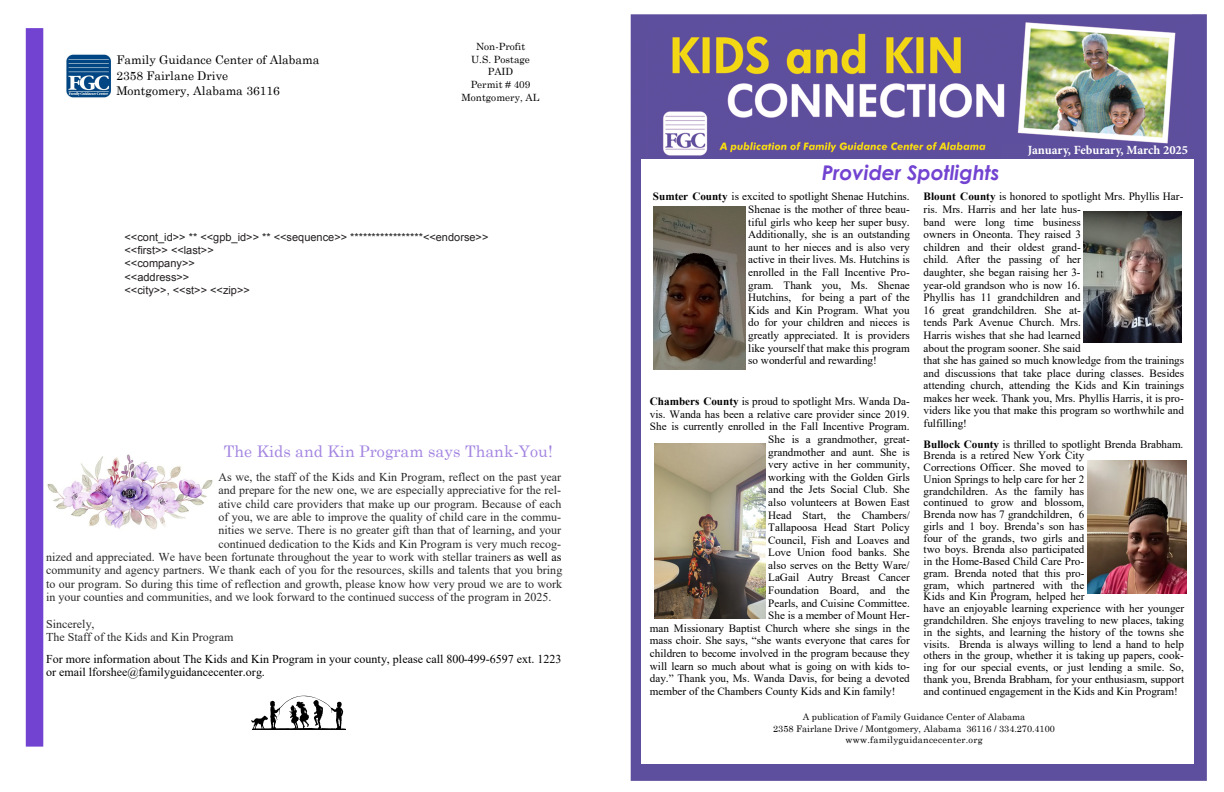
<style>
.page{position:relative;width:1224px;height:792px;background:#fff}
.page>*{position:absolute;margin:0;border:0;box-sizing:border-box;transform-origin:0 0}
.t1{font:italic 700 20.2px "Century Gothic";color:#7243d1}
.t2{font:16px "Century Schoolbook";color:#a385e1}
.t3{font:700 12.5px "Minion Pro";letter-spacing:-.005em;color:#fff}
.t4{font:12px/13.4px "Times New Roman";color:#292929}
.t5{font:12px/13.3px "Times New Roman";color:#000}
.t6{font:12px/15.2px "Century Schoolbook";color:#000}
.t7{font:11.2px "Times New Roman";color:#000}
.t8{font:11.1px/12.6px "Times New Roman";color:#000}
.t9{font:11px "Arial";color:#231f20}
.t10{font:10px/12.7px "Century Schoolbook";color:#000;text-align:center}
.t11{font:9.1px/11.5px "Century Schoolbook";letter-spacing:.005em;color:#000;text-align:center}
.s1{color:#000}
.s2{font-weight:700}
</style>
<div class="page">
<div style="left:26px;top:28px;width:17px;height:719px;background:#7243d1"></div>
<svg style="left:251px;top:696px;width:95px;height:33px"></svg>
<hr style="left:252px;top:729px;width:94px;height:1px;background:#000">
<img style="left:67px;top:54px;width:44px;height:44px">
<img style="left:47px;top:454px;width:166px;height:76px">
<img style="left:630px;top:14px;width:577px;height:767px">
<div style="left:1033px;top:144px;width:139px;height:16px;background:#5e4f9d"></div>
<div style="left:642px;top:160px;width:552px;height:604px;background:#fff"></div>
<img style="left:654px;top:207px;width:91px;height:162px">
<img style="left:655px;top:443px;width:110px;height:176px">
<img style="left:1083px;top:212px;width:99px;height:130px">
<img style="left:1087px;top:461px;width:99px;height:132px">
<p class="t6" style="left:116px;top:52px;width:205px">Family Guidance Center of Alabama<br>2358 Fairlane Drive<br>Montgomery, Alabama 36116</p>
<p class="t10" style="left:462px;top:39px;width:79px">Non-Profit<br>U.S. Postage<br>PAID<br>Permit # 409<br>Montgomery, AL</p>
<p class="t9" style="left:125px;top:230px;width:365px">&lt;&lt;cont_id&gt;&gt; ** &lt;&lt;gpb_id&gt;&gt; ** &lt;&lt;sequence&gt;&gt; *****************&lt;&lt;endorse&gt;&gt;</p>
<p class="t9" style="left:125px;top:243px;width:91px">&lt;&lt;first&gt;&gt; &lt;&lt;last&gt;&gt;</p>
<p class="t9" style="left:125px;top:256px;width:72px">&lt;&lt;company&gt;&gt;</p>
<p class="t9" style="left:125px;top:269px;width:66px">&lt;&lt;address&gt;&gt;</p>
<p class="t9" style="left:125px;top:283px;width:127px">&lt;&lt;city&gt;&gt;, &lt;&lt;st&gt;&gt; &lt;&lt;zip&gt;&gt;</p>
<p class="t2" style="left:224px;top:438px;width:330px">The Kids and Kin Program says Thank-You!</p>
<p class="t4" style="left:218px;top:470px;width:344px">As we, the staff of the Kids and Kin Program, reflect on the past year</p>
<p class="t4" style="left:218px;top:483px;width:344px">and prepare for the new one, we are especially appreciative for the rel-</p>
<p class="t4" style="left:218px;top:497px;width:345px">ative child care providers that make up our program. Because of each</p>
<p class="t4" style="left:218px;top:510px;width:344px">of you, we are able to improve the quality of child care in the commu-</p>
<p class="t4" style="left:218px;top:523px;width:344px">nities we serve. There is no greater gift than that of learning<span class="s1">,</span> and your</p>
<p class="t4" style="left:218px;top:537px;width:344px">continued dedication to the Kids and Kin Program is very much recog-</p>
<p class="t4" style="left:46px;top:550px;width:517px">nized and appreciated. We have been fortunate throughout the year to work with stellar trainers <span class="s1">as well as</span></p>
<p class="t4" style="left:46px;top:563px;width:518px">community and agency partners. We thank each of you for the resources, skills and talents that you bring</p>
<p class="t4" style="left:46px;top:577px;width:518px">to our program. So during this time of reflection and growth, please know how very proud we are to work</p>
<p class="t4" style="left:46px;top:590px;width:507px">in your counties and communities, and we look forward to the continued success of the program in 2025.</p>
<p class="t4" style="left:46px;top:617px;width:189px">Sincerely,<br>The Staff of the Kids and Kin Program</p>
<p class="t5" style="left:46px;top:652px;width:517px">For more information about The Kids and Kin Program in your county, please call 800-499-6597 ext. 1223 or email lforshee@familyguidancecenter.org.</p>
<p class="t1" style="left:822px;top:157px;width:180px">Provider Spotlights</p>
<p class="t3" style="left:1028px;top:141px;width:162px">January, Feburary, March 2025</p>
<p class="t8" style="left:748px;top:190px;width:163px;text-align:justify;text-indent:-95px"><span class="s2">Sumter County</span> is excited to spotlight Shenae Hutchins.<br>Shenae is the mother of three beau&shy;tiful girls who keep her super busy.</p>
<p class="t7" style="left:748px;top:227px;width:163px">Additionally, she is an outstanding</p>
<p class="t8" style="left:748px;top:240px;width:163px;text-align:justify">aunt to her nieces and is also very active in their lives. Ms. Hutchins is enrolled in the Fall Incentive Pro&shy;gram. Thank you, Ms. Shenae Hutchins, for being a part of the Kids and Kin Program. What you do for your children and nieces is greatly appreciated. It is providers like yourself that make this program so wonderful and rewarding!</p>
<p class="t7" style="left:650px;top:394px;width:261px"><span class="s2">Chambers County</span> is proud to spotlight Mrs. Wanda Da-</p>
<p class="t8" style="left:650px;top:407px;width:261px;text-align:right">vis. Wanda has been a relative care provider since 2019.<br>She is currently enrolled in the Fall Incentive Program.<br>She is a grandmother, great-<br>grandmother and aunt. She is<br>very active in her community,<br>working with the Golden Girls<br>and the Jets Social Club. She<br>also volunteers at Bowen East<br>Head Start, the Chambers/<br>Tallapoosa Head Start Policy<br>Council, Fish and Loaves and<br>Love Union food banks. She<br>also serves on the Betty Ware/</p>
<p class="t7" style="left:768px;top:570px;width:143px">LaGail Autry Breast Cancer</p>
<p class="t8" style="left:768px;top:584px;width:143px">Foundation Board, and the</p>
<p class="t8" style="left:768px;top:596px;width:143px">Pearls, and Cuisine Committee.</p>
<p class="t8" style="left:768px;top:609px;width:143px">She is a member of Mount Her-</p>
<p class="t8" style="left:650px;top:621px;width:261px">man Missionary Baptist Church where she sings in the</p>
<p class="t8" style="left:650px;top:634px;width:261px">mass choir. She says, “she wants everyone that cares for</p>
<p class="t8" style="left:650px;top:647px;width:261px">children to become involved in the program because they</p>
<p class="t8" style="left:650px;top:659px;width:261px">will learn so much about what is going on with kids to-</p>
<p class="t8" style="left:650px;top:672px;width:261px">day.” Thank you, Ms. Wanda Davis, for being a devoted</p>
<p class="t8" style="left:650px;top:684px;width:247px">member of the Chambers County Kids and Kin family!</p>
<p class="t8" style="left:924px;top:190px;width:261px"><span class="s2">Blount County</span> is honored to spotlight Mrs. Phyllis Har&shy;ris. Mrs. Harris and her late hus-<br>band were long time business</p>
<p class="t7" style="left:924px;top:227px;width:159px">owners in Oneonta. They raised 3</p>
<p class="t8" style="left:924px;top:240px;width:262px">children and their oldest grand-<br>child. After the passing of her<br>daughter, she began raising her 3-<br>year-old grandson who is now 16.<br>Phyllis has 11 grandchildren and<br>16 great grandchildren. She at-<br>tends Park Avenue Church. Mrs.<br>Harris wishes that she had learned<br>about the program sooner. She said<br>that she has gained so much knowledge from the trainings and discussions that take place during classes. Besides attending church, attending the Kids and Kin trainings makes her week. Thank you, Mrs. Phyllis Harris, it is pro&shy;viders like you that make this program so worthwhile and fulfilling!</p>
<p class="t8" style="left:924px;top:438px;width:261px;line-height:11.8px"><span class="s2">Bullock County</span> is thrilled to spotlight Brenda Brabham.<br>Brenda is a retired New York City<br>Corrections Officer. She moved to<br>Union Springs to help care for her 2<br>grandchildren. As the family has<br>continued to grow and blossom,<br>Brenda now has 7 grandchildren, 6<br>girls and 1 boy. Brenda’s son has<br>four of the grands, two girls and<br>two boys. Brenda also participated<br>in the Home-Based Child Care Pro-</p>
<p class="t7" style="left:924px;top:565px;width:162px">gram. Brenda noted that this pro-</p>
<p class="t8" style="left:924px;top:579px;width:262px;line-height:11.8px">gram, which partnered with the<br>Kids and Kin Program, helped her<br>have an enjoyable learning experience with her younger grandchildren. She enjoys traveling to new places, taking in the sights, and learning the history of the towns she visits. Brenda is always willing to lend a hand to help others in the group, whether it is taking up papers, cook&shy;ing for our special events, or just lending a smile. So, thank you, Brenda Brabham, for your enthusiasm, support and continued engagement in the Kids and Kin Program!</p>
<p class="t11" style="left:773px;top:710px;width:283px">A publication of Family Guidance Center of Alabama<br>2358 Fairlane Drive / Montgomery, Alabama 36116 / 334.270.4100 www.familyguidancecenter.org</p>
</div>
